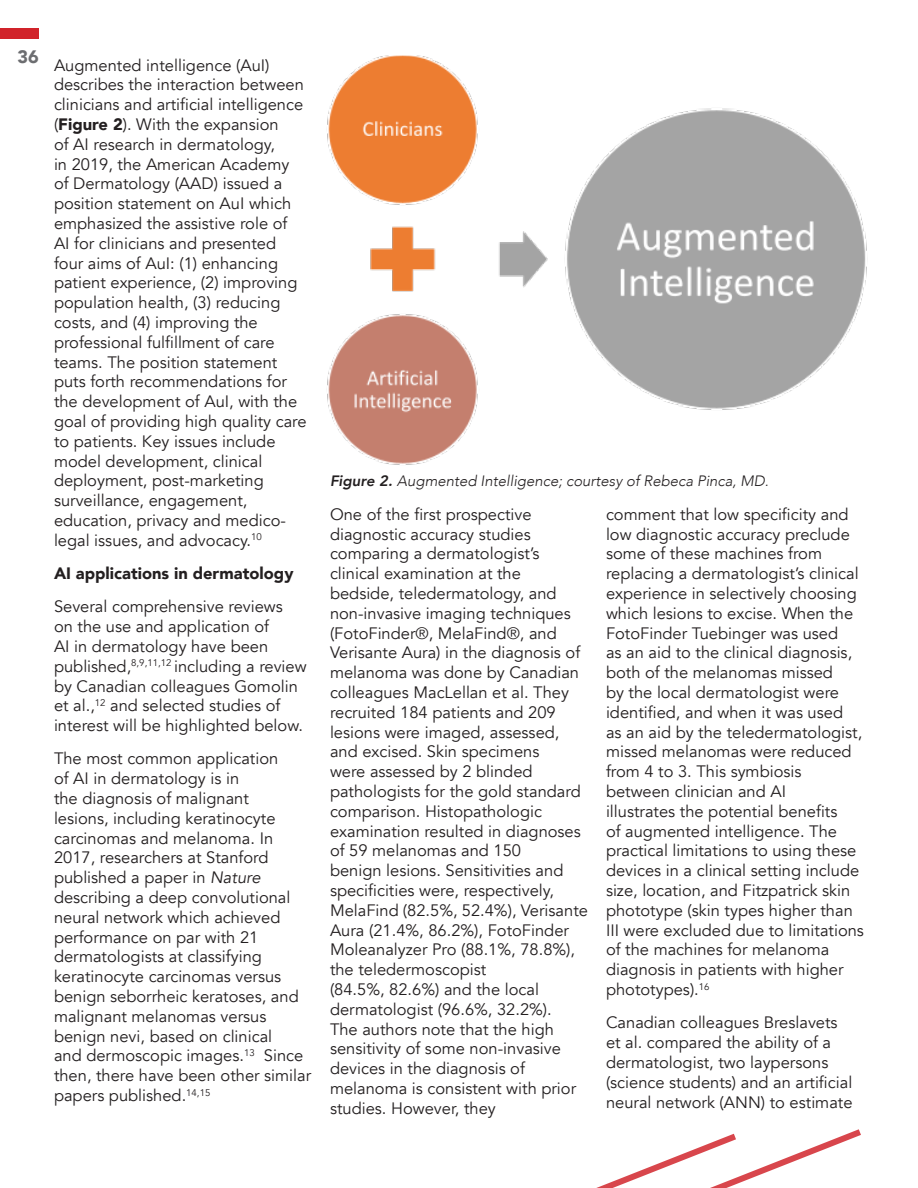
<style>
.page{position:relative;width:918px;height:1188px;background:#fff}
.page>*{position:absolute;margin:0;border:0;box-sizing:border-box;transform-origin:0 0}
.t1{font:16.5px/19.8px "Avenir";color:#231f20}
.t2{font:900 16.5px "Avenir";color:#231f20}
.t3{font:italic 300 15px "Avenir";color:#231f20}
.s1{font-weight:900}
.s2{font-style:italic}
.s3{font-weight:800}
</style>
<div class="page">
<div style="left:0;top:28px;width:39px;height:11px;background:#d1232a"></div>
<img style="left:327px;top:57px;width:540px;height:408px">
<svg style="left:596px;top:1129px;width:265px;height:59px"></svg>
<p class="t1" style="left:54px;top:55px;width:254px;text-indent:-37px"><sup>36</sup> Augmented intelligence (AuI) describes the interaction between clinicians and artificial intelligence (<span class="s1">Figure 2</span>). With the expansion<br>of AI research in dermatology,<br>in 2019, the American Academy of Dermatology (AAD) issued a position statement on AuI which emphasized the assistive role of<br>AI for clinicians and presented four aims of AuI: (1) enhancing patient experience, (2) improving population health, (3) reducing costs, and (4) improving the professional fulfillment of care teams. The position statement puts forth recommendations for the development of AuI, with the goal of providing high quality care to patients. Key issues include model development, clinical deployment, post-marketing surveillance, engagement, education, privacy and medico&shy;legal issues, and advocacy.<sup>10</sup></p>
<p class="t2" style="left:54px;top:559px;width:241px">AI applications in dermatology</p>
<p class="t1" style="left:54px;top:597px;width:254px">Several comprehensive reviews<br>on the use and application of<br>AI in dermatology have been published,<sup>8,9,11,12</sup> including a review by Canadian colleagues Gomolin et al.,<sup>12</sup> and selected studies of interest will be highlighted below.</p>
<p class="t1" style="left:54px;top:749px;width:259px">The most common application<br>of AI in dermatology is in<br>the diagnosis of malignant<br>lesions, including keratinocyte carcinomas and melanoma. In<br>2017, researchers at Stanford published a paper in <span class="s2">Nature </span>describing a deep convolutional neural network which achieved performance on par with 21 dermatologists at classifying keratinocyte carcinomas versus benign seborrheic keratoses, and malignant melanomas versus benign nevi, based on clinical<br>and dermoscopic images.<sup>13</sup> Since then, there have been other similar papers published.<sup>14,15</sup></p>
<p class="t3" style="left:330px;top:472px;width:440px"><span class="s3">Figure 2.</span> Augmented Intelligence; courtesy of Rebeca Pinca, MD.</p>
<p class="t1" style="left:330px;top:505px;width:260px">One of the first prospective diagnostic accuracy studies comparing a dermatologist’s clinical examination at the bedside, teledermatology, and non-invasive imaging techniques (FotoFinder®, MelaFind®, and<br>Verisante Aura) in the diagnosis of melanoma was done by Canadian colleagues MacLellan et al. They recruited 184 patients and 209 lesions were imaged, assessed, and excised. Skin specimens<br>were assessed by 2 blinded pathologists for the gold standard comparison. Histopathologic examination resulted in diagnoses of 59 melanomas and 150<br>benign lesions. Sensitivities and specificities were, respectively,<br>MelaFind (82.5%, 52.4%), Verisante<br>Aura (21.4%, 86.2%), FotoFinder<br>Moleanalyzer Pro (88.1%, 78.8%), the teledermoscopist<br>(84.5%, 82.6%) and the local dermatologist (96.6%, 32.2%).<br>The authors note that the high sensitivity of some non-invasive devices in the diagnosis of melanoma is consistent with prior studies. However, they</p>
<p class="t1" style="left:606px;top:505px;width:260px">comment that low specificity and low diagnostic accuracy preclude some of these machines from replacing a dermatologist’s clinical experience in selectively choosing which lesions to excise. When the<br>FotoFinder Tuebinger was used<br>as an aid to the clinical diagnosis, both of the melanomas missed<br>by the local dermatologist were identified, and when it was used<br>as an aid by the teledermatologist, missed melanomas were reduced from 4 to 3. This symbiosis between clinician and AI<br>illustrates the potential benefits<br>of augmented intelligence. The practical limitations to using these devices in a clinical setting include size, location, and Fitzpatrick skin phototype (skin types higher than<br>III were excluded due to limitations of the machines for melanoma diagnosis in patients with higher phototypes).<sup>16</sup></p>
<p class="t1" style="left:606px;top:1013px;width:248px">Canadian colleagues Breslavets et al. compared the ability of a dermatologist, two laypersons (science students) and an artificial neural network (ANN) to estimate</p>
</div>
